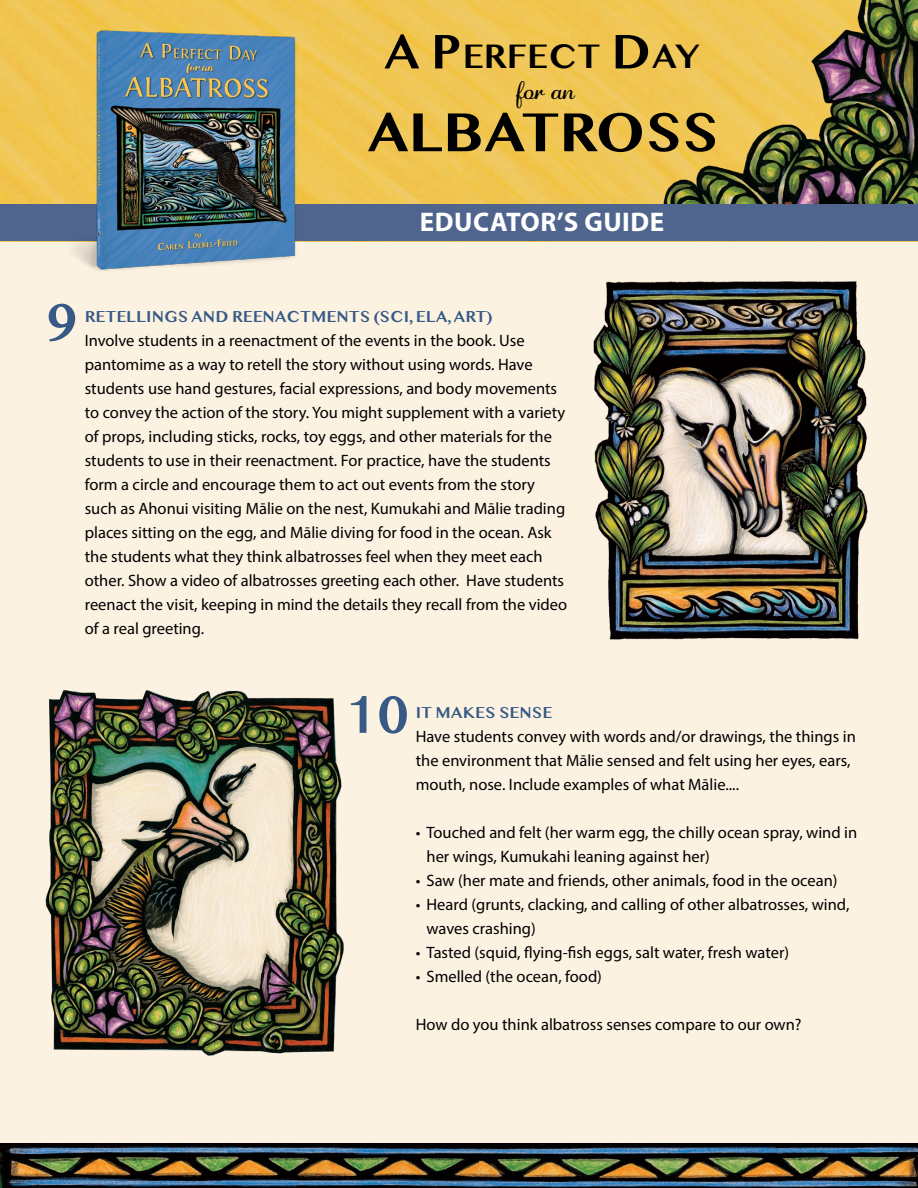
<style>
.page{position:relative;width:918px;height:1188px;background:#fff}
.page>*{position:absolute;margin:0;border:0;box-sizing:border-box;transform-origin:0 0}
.t1{font:700 57px "Malayalam MN";color:#000}
.t2{font:700 55.5px "Kannada MN";color:#375986}
.t3{font:700 35.4px "Kannada MN";color:#000}
.t4{font:28.5px "Adage Script JF";color:#000}
.t5{font:700 27px "Myriad Pro";letter-spacing:.02em;color:#fff}
.t6{font:16.5px/24px "Myriad Pro";color:#000}
.t7{font:700 16.5px "Kannada MN";color:#375986}
.s1{font-size:50.55px}
</style>
<div class="page">
<div style="left:0;top:227px;width:918px;height:930px;background:#fcf2e2"></div>
<img style="left:0;top:1144px;width:918px;height:44px">
<img style="left:0;top:0;width:657px;height:204px">
<img style="left:657px;top:0;width:261px;height:204px">
<div style="left:0;top:204px;width:918px;height:37px;background:#4f658e"></div>
<img style="left:58px;top:24px;width:256px;height:247px">
<img style="left:593px;top:281px;width:275px;height:359px">
<img style="left:45px;top:690px;width:299px;height:366px">
<h3 class="t3" style="left:384px;top:36px;width:318px"><span class="s1">A P</span>ERFECT <span class="s1">D</span>AY</h3>
<h3 class="t4" style="left:517px;top:70px;width:59px">for an</h3>
<h1 class="t1" style="left:368px;top:105px;width:353px">ALBATROSS</h1>
<h3 class="t5" style="left:420px;top:204px;width:246px">EDUCATOR’S GUIDE</h3>
<h2 class="t2" style="left:46px;top:289px;width:32px">9</h2>
<p class="t7" style="left:85px;top:306px;width:409px">RETELLINGS AND REENACTMENTS (SCI, ELA, ART)</p>
<p class="t6" style="left:85px;top:328px;width:484px">Involve students in a reenactment of the events in the book. Use pantomime as a way to retell the story without using words. Have students use hand gestures, facial expressions, and body movements to convey the action of the story. You might supplement with a variety of props, including sticks, rocks, toy eggs, and other materials for the students to use in their reenactment. For practice, have the students form a circle and encourage them to act out events from the story such as Ahonui visiting Mālie on the nest, Kumukahi and Mālie trading places sitting on the egg, and Mālie diving for food in the ocean. Ask the students what they think albatrosses feel when they meet each other. Show a video of albatrosses greeting each other. Have students reenact the visit, keeping in mind the details they recall from the video of a real greeting.</p>
<h2 class="t2" style="left:346px;top:681px;width:63px">10</h2>
<p class="t7" style="left:416px;top:703px;width:138px">IT MAKES SENSE</p>
<p class="t6" style="left:416px;top:724px;width:442px">Have students convey with words and/or drawings, the things in the environment that Mālie sensed and felt using her eyes, ears, mouth, nose. Include examples of what Mālie....</p>
<p class="t6" style="left:427px;top:821px;width:432px;text-indent:-11px">• Touched and felt (her warm egg, the chilly ocean spray, wind in her wings, Kumukahi leaning against her)</p>
<p class="t6" style="left:416px;top:869px;width:423px">• Saw (her mate and friends, other animals, food in the ocean)</p>
<p class="t6" style="left:427px;top:893px;width:424px;text-indent:-11px">• Heard (grunts, clacking, and calling of other albatrosses, wind, waves crashing)</p>
<p class="t6" style="left:416px;top:941px;width:375px">• Tasted (squid, flying-fish eggs, salt water, fresh water)</p>
<p class="t6" style="left:416px;top:965px;width:188px">• Smelled (the ocean, food)</p>
<p class="t6" style="left:416px;top:1013px;width:387px">How do you think albatross senses compare to our own?</p>
</div>
